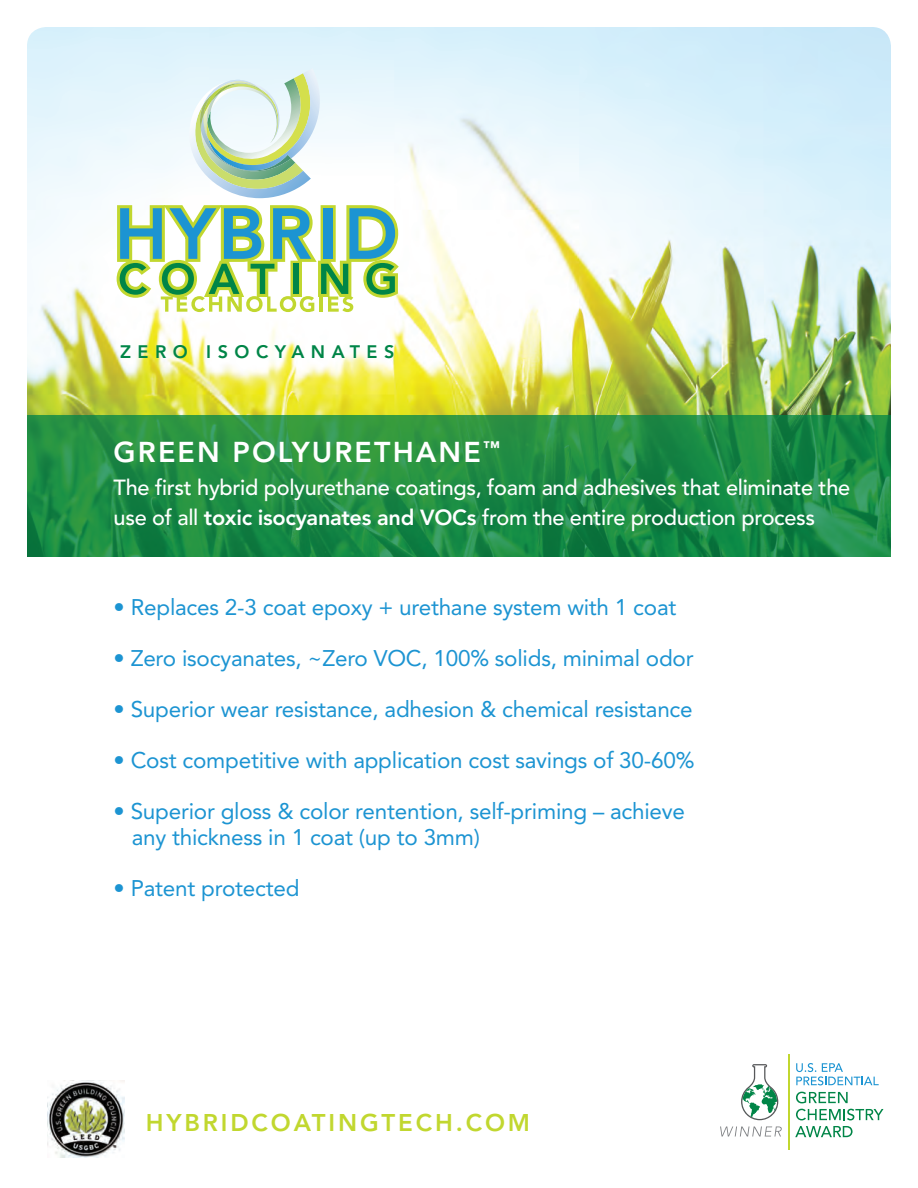
<style>
.page{position:relative;width:918px;height:1188px;background:#fff}
.page>*{position:absolute;margin:0;border:0;box-sizing:border-box;transform-origin:0 0}
.t1{font:800 28.5px "Avenir";letter-spacing:.075em;color:#fff}
.t2{font:800 24px "Avenir";letter-spacing:.12em;color:#c1d72f}
.t3{font:22.5px/25.5px "Avenir";letter-spacing:-.01em;color:#1c94d2}
.t4{font:500 21.75px/30px "Avenir";letter-spacing:-.015em;color:#fff}
.t5{font:800 18px "Avenir";letter-spacing:.36em;color:#008547}
.s1{font-weight:800}
</style>
<div class="page">
<img style="left:27px;top:27px;width:864px;height:388px">
<svg style="left:27px;top:415px;width:864px;height:142px;background:#1f8d45"></svg>
<svg style="left:188px;top:68px;width:133px;height:130px"></svg>
<img style="left:203px;top:80px;width:57px;height:24px">
<svg style="left:117px;top:205px;width:282px;height:107px"></svg>
<img style="left:48px;top:1080px;width:77px;height:77px">
<svg style="left:741px;top:1064px;width:37px;height:56px"></svg>
<svg style="left:796px;top:1063px;width:83px;height:22px"></svg>
<svg style="left:720px;top:1126px;width:62px;height:11px"></svg>
<svg style="left:796px;top:1092px;width:52px;height:11px"></svg>
<svg style="left:796px;top:1109px;width:88px;height:11px"></svg>
<svg style="left:795px;top:1126px;width:58px;height:11px"></svg>
<hr style="left:788px;top:1055px;width:1px;height:95px;background:#c1d72f">
<p class="t5" style="left:120px;top:341px;width:173px">ZERO ISO CYANATE</p>
<p class="t5" style="left:384px;top:341px;width:12px">S</p>
<p class="t1" style="left:114px;top:436px;width:388px">GREEN POLYURETHANE<sup>™</sup></p>
<p class="t4" style="left:114px;top:473px;width:738px">The first hybrid polyurethane coatings, foam and adhesives that eliminate the use of all <span class="s1">TOXIC ISOCYANATES AND VOCS</span> from the entire production process</p>
<p class="t3" style="left:114px;top:595px;width:564px">• Replaces 2-3 coat epoxy + urethane system with 1 coat</p>
<p class="t3" style="left:114px;top:646px;width:582px">• Zero isocyanates, ~Zero VOC, 100% solids, minimal odor</p>
<p class="t3" style="left:114px;top:697px;width:581px">• Superior wear resistance, adhesion &amp; chemical resistance</p>
<p class="t3" style="left:114px;top:748px;width:582px">• Cost competitive with application cost savings of 30-60%</p>
<p class="t3" style="left:132px;top:799px;width:555px;text-indent:-18px">• Superior gloss &amp; color rentention, self-priming – achieve any thickness in 1 coat (up to 3mm)</p>
<p class="t3" style="left:114px;top:875px;width:187px">• Patent protected</p>
<p class="t2" style="left:146px;top:1108px;width:144px">HYBRI DCOATINGTE</p>
<p class="t2" style="left:416px;top:1108px;width:116px">CH .COM</p>
</div>
